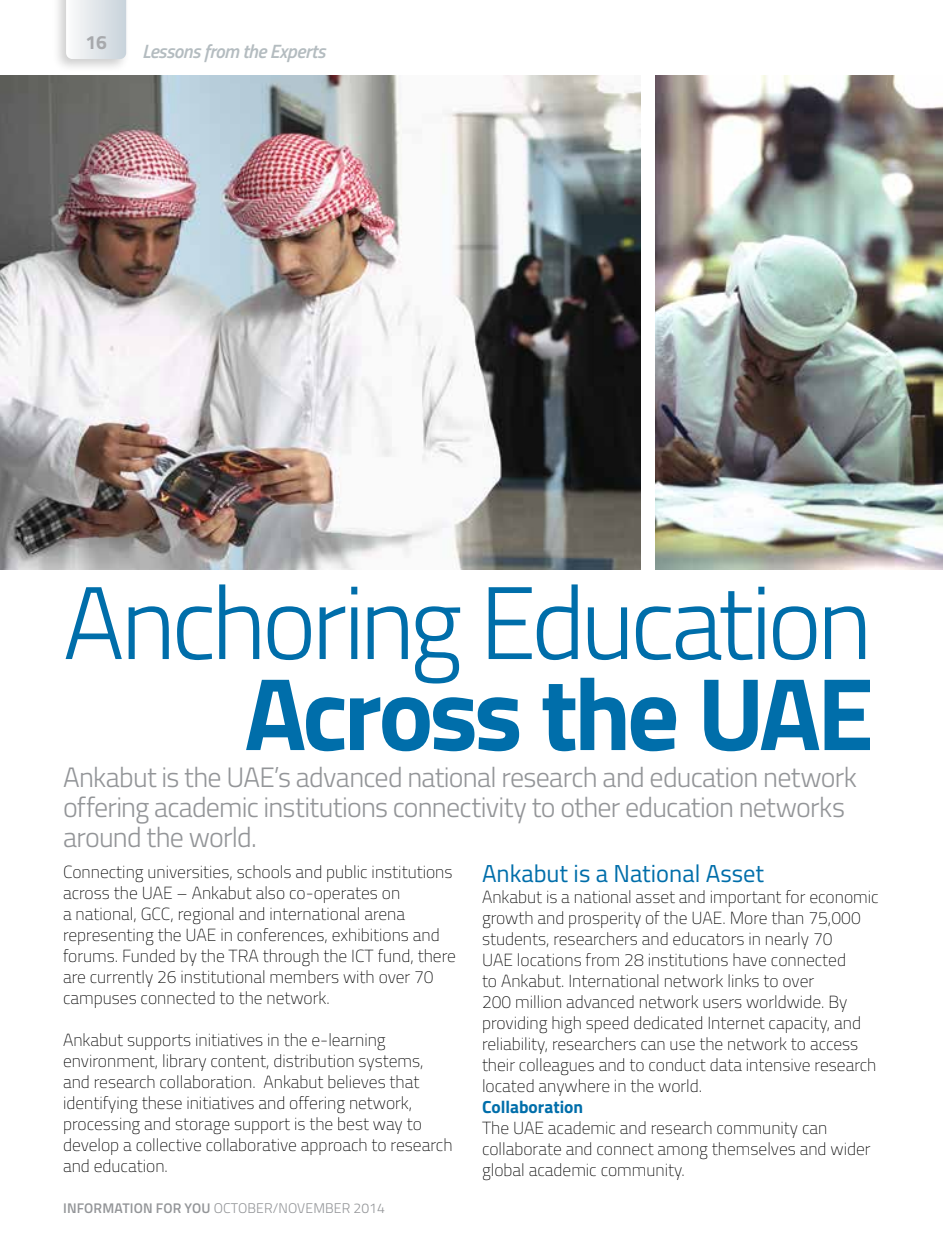
<style>
.page{position:relative;width:943px;height:1241px;background:#fff}
.page>*{position:absolute;margin:0;border:0;box-sizing:border-box;transform-origin:0 0}
.t1{font:300 103.25px "Titillium";letter-spacing:-.045em;color:#006eaa}
.t2{font:700 103.25px "Titillium";letter-spacing:-.04em;color:#006eaa}
.t3{font:300 28px/29.8px "Titillium";letter-spacing:-.03em;color:#939598}
.t4{font:24.5px "Titillium";color:#006eaa}
.t5{font:italic 600 19.25px "Titillium";letter-spacing:-.025em;color:#b4bcc0}
.t6{font:700 19.25px "Titillium";color:#a7a9ac}
.t7{font:100 17.5px/21px "Titillium";color:#000}
.t8{font:700 17.5px "Titillium";color:#006eaa}
.t9{font:300 14px "Titillium";letter-spacing:.01em;color:#939598}
.s1{font-weight:600}
</style>
<div class="page">
<img style="left:0;top:76px;width:640px;height:493px">
<img style="left:655px;top:76px;width:288px;height:493px">
<div style="left:51px;top:0;width:80px;height:73px;background:#000;opacity:.2"></div>
<svg style="left:66px;top:0;width:60px;height:59px"></svg>
<p class="t6" style="left:85px;top:27px;width:23px">16</p>
<p class="t5" style="left:142px;top:37px;width:185px">Lessons from the Experts</p>
<h1 class="t1" style="left:63px;top:548px;width:810px">Anchoring Education</h1>
<h1 class="t2" style="left:244px;top:635px;width:631px">Across the UAE</h1>
<h2 class="t3" style="left:63px;top:760px;width:795px">Ankabut is the UAE’s advanced national research and education network offering academic institutions connectivity to other education networks around the world.</h2>
<p class="t7" style="left:63px;top:860px;width:394px">Connecting universities, schools and public institutions across the UAE – Ankabut also co-operates on<br>a national, GCC, regional and international arena representing the UAE in conferences, exhibitions and forums. Funded by the TRA through the ICT fund, there are currently 26 institutional members with over 70 campuses connected to the network.</p>
<p class="t7" style="left:63px;top:1028px;width:391px">Ankabut supports initiatives in the e-learning environment, library content, distribution systems, and research collaboration. Ankabut believes that identifying these initiatives and offering network, processing and storage support is the best way to develop a collective collaborative approach to research and education.</p>
<h3 class="t4" style="left:482px;top:855px;width:283px">Ankabut is a National Asset</h3>
<p class="t7" style="left:482px;top:885px;width:398px">Ankabut is a national asset and important for economic growth and prosperity of the UAE. More than 75,000 students, researchers and educators in nearly 70<br>UAE locations from 28 institutions have connected<br>to Ankabut. International network links to over<br>200 million advanced network users worldwide. By providing high speed dedicated Internet capacity, and reliability, researchers can use the network to access their colleagues and to conduct data intensive research located anywhere in the world.</p>
<p class="t8" style="left:482px;top:1093px;width:103px">Collaboration</p>
<p class="t7" style="left:482px;top:1116px;width:390px">The UAE academic and research community can collaborate and connect among themselves and wider global academic community.</p>
<p class="t9" style="left:63px;top:1197px;width:323px"><span class="s1">INFORMATION FOR YOU</span> OCTOBER/NOVEMBER 2014</p>
</div>
